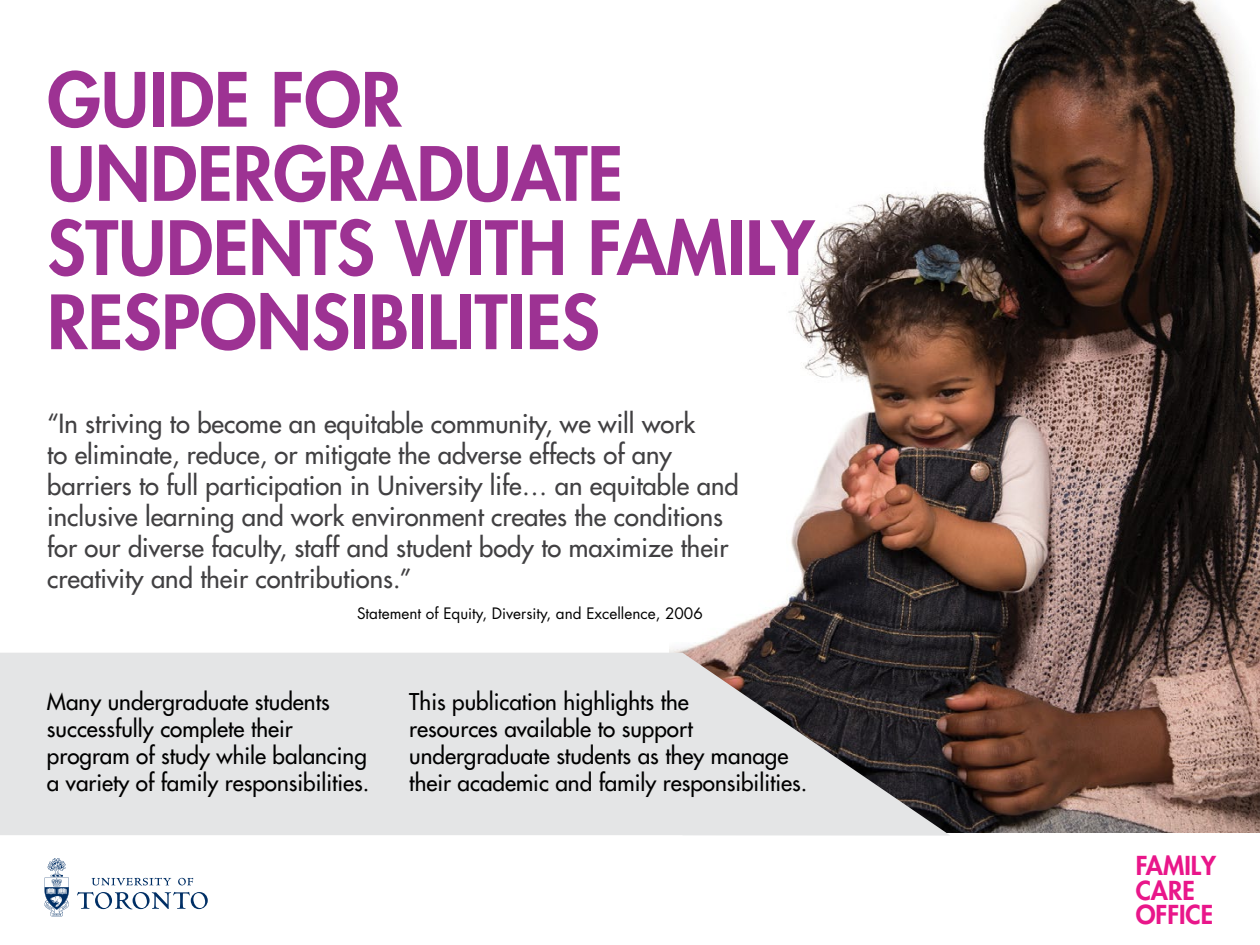
<style>
.page{position:relative;width:1260px;height:945px;background:#fff}
.page>*{position:absolute;margin:0;border:0;box-sizing:border-box;transform-origin:0 0}
.t1{font:800 72.62px/74.2px "Futura Std";color:#9d3293}
.t2{font:500 25.72px/31px "Futura Std";color:#414042}
.t3{font:800 25.38px/24.7px "Futura Std";color:#e9168a}
.t4{font:500 22.57px/27.1px "Futura Std";color:#000}
.t5{font:15.4px "Futura Std";color:#000}
</style>
<div class="page">
<img style="left:670px;top:0;width:590px;height:833px">
<svg style="left:0;top:653px;width:950px;height:183px;background:#cacacb"></svg>
<svg style="left:44px;top:858px;width:25px;height:58px"></svg>
<svg style="left:92px;top:878px;width:101px;height:8px"></svg>
<svg style="left:77px;top:892px;width:131px;height:17px"></svg>
<p class="t1" style="left:47px;top:63px;width:769px">GUIDE FOR<br>UNDERGRADUATE<br>STUDENTS WITH FAMILY<br>RESPONSIBILITIES</p>
<p class="t2" style="left:47px;top:408px;width:693px">“In striving to become an equitable community, we will work<br>to eliminate, reduce, or mitigate the adverse effects of any barriers to full participation in University life… an equitable and inclusive learning and work environment creates the conditions for our diverse faculty, staff and student body to maximize their creativity and their contributions.”</p>
<p class="t5" style="left:357px;top:603px;width:347px">Statement of Equity, Diversity, and Excellence, 2006</p>
<p class="t4" style="left:47px;top:688px;width:324px">Many undergraduate students successfully complete their program of study while balancing a variety of family responsibilities.</p>
<p class="t4" style="left:409px;top:688px;width:400px">This publication highlights the<br>resources available to support undergraduate students as they manage their academic and family responsibilities.</p>
<p class="t3" style="left:1136px;top:853px;width:82px">FAMILY<br>CARE<br>OFFICE</p>
</div>
